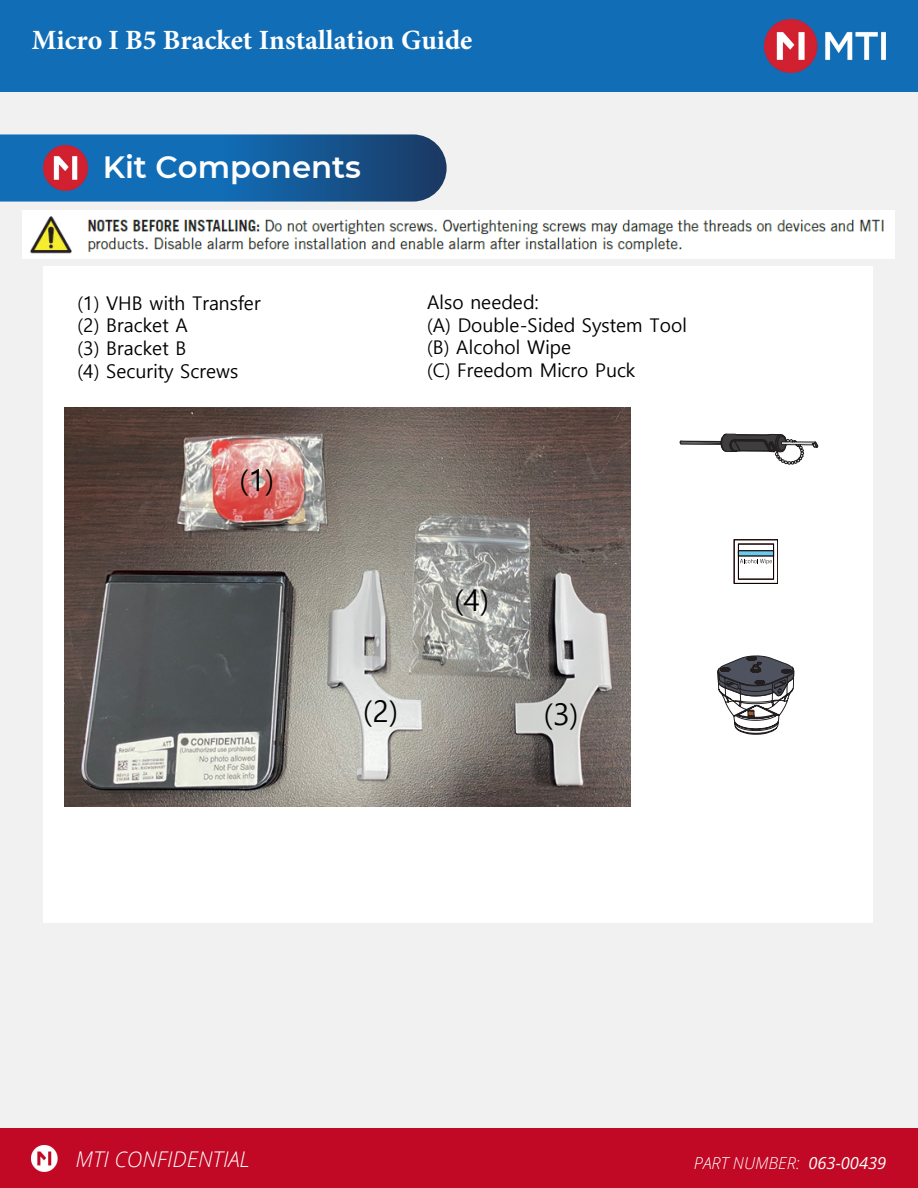
<style>
.page{position:relative;width:918px;height:1188px;background:#f1f1f1}
.page>*{position:absolute;margin:0;border:0;box-sizing:border-box;transform-origin:0 0}
.t1{font:600 30.75px "Montserrat";color:#fff}
.t2{font:30px "Malgun Gothic";color:#000}
.t3{font:700 27.9px "Minion Pro";color:#fff}
.t4{font:italic 300 21.6px "Open Sans";color:#fff}
.t5{font:18.9px/22.6px "Malgun Gothic";color:#000}
.t6{font:italic 300 16.5px "Open Sans";color:#fff}
.s1{font-weight:400}
</style>
<div class="page">
<div style="left:0;top:0;width:918px;height:92px;background:#116db6"></div>
<img style="left:764px;top:20px;width:122px;height:53px">
<div style="left:0;top:1129px;width:918px;height:59px;background:#c10824"></div>
<img style="left:32px;top:1145px;width:26px;height:26px">
<svg style="left:0;top:134px;width:447px;height:68px;background:#1a64a2"></svg>
<img style="left:43px;top:145px;width:48px;height:45px">
<div style="left:43px;top:267px;width:830px;height:656px;background:#fff"></div>
<img style="left:22px;top:210px;width:873px;height:49px">
<img style="left:64px;top:407px;width:566px;height:399px">
<svg style="left:680px;top:434px;width:138px;height:31px"></svg>
<svg style="left:737px;top:543px;width:38px;height:37px"></svg>
<div style="left:734px;top:540px;width:44px;height:44px;border:1px solid #150000"></div>
<div style="left:738px;top:544px;width:36px;height:35px;background:#fff"></div>
<div style="left:738px;top:544px;width:36px;height:35px;border:1px solid #150000"></div>
<svg style="left:738px;top:551px;width:36px;height:5px"></svg>
<svg style="left:740px;top:559px;width:32px;height:5px"></svg>
<svg style="left:718px;top:656px;width:76px;height:78px"></svg>
<h3 class="t3" style="left:32px;top:23px;width:442px">Micro I B5 Bracket Installation Guide</h3>
<h1 class="t1" style="left:103px;top:148px;width:260px">Kit Components</h1>
<p class="t5" style="left:78px;top:292px;width:185px">(1) VHB with Transfer (2) Bracket A<br>(3) Bracket B<br>(4) Security Screws</p>
<p class="t5" style="left:427px;top:291px;width:261px">Also needed:<br>(A) Double-Sided System Tool (B) Alcohol Wipe<br>(C) Freedom Micro Puck</p>
<h2 class="t2" style="left:240px;top:463px;width:36px">(1)</h2>
<h2 class="t2" style="left:454px;top:583px;width:36px">(4)</h2>
<h2 class="t2" style="left:363px;top:694px;width:36px">(2)</h2>
<h2 class="t2" style="left:544px;top:697px;width:36px">(3)</h2>
<p class="t4" style="left:76px;top:1144px;width:175px">MTI CONFIDENTIAL</p>
<p class="t6" style="left:694px;top:1151px;width:194px">PART NUMBER: <span class="s1">063-00439</span></p>
</div>
